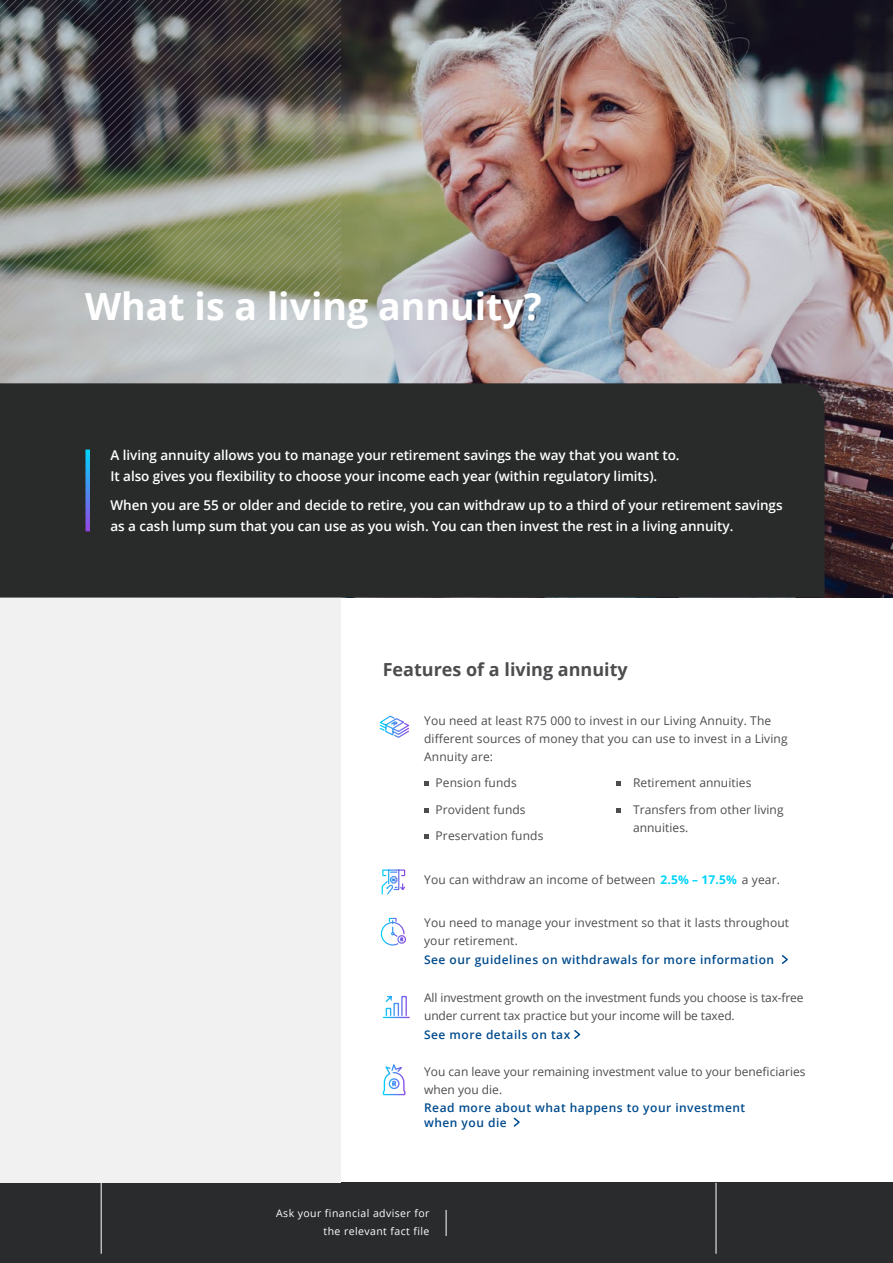
<style>
.page{position:relative;width:893px;height:1263px;background:#fff}
.page>*{position:absolute;margin:0;border:0;box-sizing:border-box;transform-origin:0 0}
.t1{font:700 37.5px "Open Sans";color:#fff}
.t2{font:700 18px "Open Sans";color:#4d4d4f}
.t3{font:600 13.5px/21px "Open Sans";letter-spacing:-.005em;color:#fff}
.t4{font:12px/18px "Open Sans";letter-spacing:.005em;color:#4d4d4f}
.t5{font:600 12px/15px "Open Sans";letter-spacing:.04em;color:#004b8d}
.t6{font:10.5px/18px "Open Sans";letter-spacing:.04em;color:#fff;text-align:right}
.s1{font-weight:700;color:#00d5fc}
</style>
<div class="page">
<div style="left:0;top:1183px;width:893px;height:80px;background:#292b2c"></div>
<svg style="left:446px;top:1210px;width:1px;height:26px"></svg>
<hr style="left:101px;top:1183px;width:1px;height:71px;background:#fff">
<hr style="left:716px;top:1183px;width:1px;height:71px;background:#fff">
<img style="left:340px;top:0;width:553px;height:597px">
<div style="left:0;top:427px;width:340px;height:756px;background:#f1f1f2"></div>
<svg style="left:0;top:0;width:340px;height:26px;background:#39383c"></svg>
<svg style="left:0;top:30px;width:340px;height:33px;background:#4e4c4c"></svg>
<svg style="left:0;top:67px;width:340px;height:28px;background:#474447"></svg>
<svg style="left:0;top:99px;width:340px;height:284px;background:#676564"></svg>
<svg style="left:8px;top:128px;width:332px;height:255px;background:#808277"></svg>
<svg style="left:32px;top:152px;width:308px;height:231px;background:#7c8274"></svg>
<svg style="left:52px;top:172px;width:288px;height:211px;background:#91978c"></svg>
<svg style="left:69px;top:189px;width:271px;height:194px;background:#abafa7"></svg>
<svg style="left:81px;top:201px;width:259px;height:182px;background:#abb0a3"></svg>
<svg style="left:93px;top:213px;width:247px;height:170px;background:#a5ac99"></svg>
<svg style="left:424px;top:782px;width:4px;height:4px"></svg>
<svg style="left:424px;top:808px;width:4px;height:4px"></svg>
<svg style="left:424px;top:835px;width:4px;height:4px"></svg>
<svg style="left:616px;top:782px;width:4px;height:4px"></svg>
<svg style="left:616px;top:808px;width:4px;height:4px"></svg>
<svg style="left:574px;top:1030px;width:7px;height:9px"></svg>
<svg style="left:513px;top:1117px;width:7px;height:10px"></svg>
<svg style="left:381px;top:869px;width:25px;height:26px"></svg>
<svg style="left:380px;top:917px;width:26px;height:29px"></svg>
<svg style="left:382px;top:995px;width:28px;height:24px"></svg>
<svg style="left:382px;top:1064px;width:24px;height:32px"></svg>
<svg style="left:379px;top:715px;width:30px;height:23px"></svg>
<svg style="left:781px;top:955px;width:7px;height:9px"></svg>
<div style="left:0;top:383px;width:825px;height:214px;background:#292b2b"></div>
<svg style="left:85px;top:449px;width:5px;height:82px"></svg>
<h1 class="t1" style="left:85px;top:279px;width:458px">What is a living annuity?</h1>
<p class="t3" style="left:111px;top:444px;width:571px">A living annuity allows you to manage your retirement savings the way that you want to.<br>It also gives you flexibility to choose your income each year (within regulatory limits).</p>
<p class="t3" style="left:111px;top:495px;width:674px">When you are 55 or older and decide to retire, you can withdraw up to a third of your retirement savings as a cash lump sum that you can use as you wish. You can then invest the rest in a living annuity.</p>
<h2 class="t2" style="left:383px;top:656px;width:247px">Features of a living annuity</h2>
<p class="t4" style="left:424px;top:711px;width:365px">You need at least R75 000 to invest in our Living Annuity. The different sources of money that you can use to invest in a Living<br>Annuity are:</p>
<p class="t4" style="left:436px;top:774px;width:83px">Pension funds</p>
<p class="t4" style="left:436px;top:800px;width:91px">Provident funds</p>
<p class="t4" style="left:436px;top:827px;width:109px">Preservation funds</p>
<p class="t4" style="left:633px;top:774px;width:120px">Retirement annuities</p>
<p class="t4" style="left:633px;top:800px;width:152px">Transfers from other living annuities.</p>
<p class="t4" style="left:424px;top:870px;width:357px">You can withdraw an income of between <span class="s1">2.5% – 17.5%</span> a year.</p>
<p class="t4" style="left:424px;top:914px;width:366px">You need to manage your investment so that it lasts throughout your retirement.</p>
<p class="t5" style="left:424px;top:951px;width:351px">See our guidelines on withdrawals for more information</p>
<p class="t4" style="left:424px;top:988px;width:381px">All investment growth on the investment funds you choose is tax-free under current tax practice but your income will be taxed.</p>
<p class="t5" style="left:424px;top:1027px;width:148px">See more details on tax</p>
<p class="t4" style="left:424px;top:1062px;width:383px">You can leave your remaining investment value to your beneficiaries when you die.</p>
<p class="t5" style="left:424px;top:1099px;width:323px">Read more about what happens to your investment when you die</p>
<p class="t6" style="left:276px;top:1204px;width:155px">Ask your financial adviser for the relevant fact file</p>
</div>
